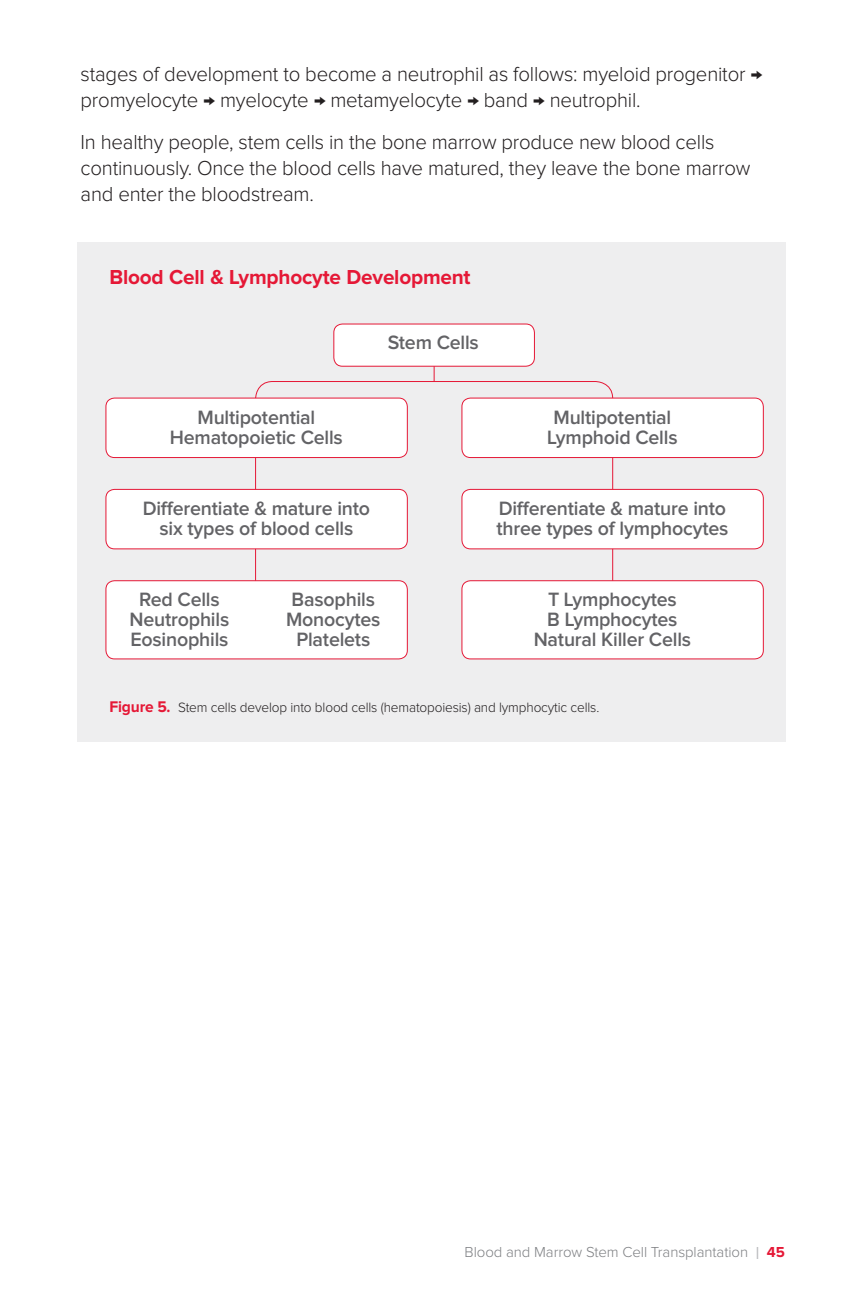
<style>
.page{position:relative;width:864px;height:1296px;background:#fff}
.page>*{position:absolute;margin:0;border:0;box-sizing:border-box;transform-origin:0 0}
.Body_text{font:300 21px/26px "Proxima Nova";letter-spacing:-.01em;color:#231f20}
.t1{font:700 21px "Proxima Nova";letter-spacing:-.01em;color:#e51836}
.t2{font:600 20px/20px "Proxima Nova";letter-spacing:-.01em;color:#636366;text-align:center}
.t3{font:300 15px "Proxima Nova";letter-spacing:-.005em;color:#7d7f82}
.Body_text-2{font:300 14px "Proxima Nova";letter-spacing:-.01em;color:#231f20}
.s1{font-weight:700;font-size:16px;color:#e51836}
.s2{font-weight:400;font-size:18px;color:#babbbe}
.s3{font-weight:700;color:#e51836}
</style>
<div class="page">
<div style="left:78px;top:242px;width:708px;height:500px;background:#eeeeef"></div>
<svg style="left:255px;top:381px;width:359px;height:204px"></svg>
<hr style="left:434px;top:347px;width:1px;height:34px;background:#e51836">
<div style="left:334px;top:324px;width:200px;height:42px;background:#fff;border-radius:9px"></div>
<div style="left:333px;top:324px;width:202px;height:43px;border:1px solid #e51836;border-radius:9px"></div>
<div style="left:106px;top:398px;width:301px;height:60px;background:#fff;border-radius:9px"></div>
<div style="left:105px;top:398px;width:303px;height:60px;border:1px solid #e51836;border-radius:9px"></div>
<div style="left:462px;top:398px;width:301px;height:60px;background:#fff;border-radius:9px"></div>
<div style="left:461px;top:398px;width:303px;height:60px;border:1px solid #e51836;border-radius:9px"></div>
<div style="left:106px;top:489px;width:301px;height:60px;background:#fff;border-radius:9px"></div>
<div style="left:105px;top:489px;width:303px;height:60px;border:1px solid #e51836;border-radius:9px"></div>
<div style="left:462px;top:489px;width:301px;height:60px;background:#fff;border-radius:9px"></div>
<div style="left:461px;top:489px;width:303px;height:60px;border:1px solid #e51836;border-radius:9px"></div>
<div style="left:106px;top:581px;width:301px;height:78px;background:#fff;border-radius:9px"></div>
<div style="left:105px;top:580px;width:303px;height:79px;border:1px solid #e51836;border-radius:9px"></div>
<div style="left:462px;top:581px;width:301px;height:78px;background:#fff;border-radius:9px"></div>
<div style="left:461px;top:580px;width:303px;height:79px;border:1px solid #e51836;border-radius:9px"></div>
<p class="Body_text" style="left:81px;top:62px;width:683px">stages of development to become a neutrophil as follows: myeloid progenitor → promyelocyte → myelocyte → metamyelocyte → band → neutrophil.</p>
<p class="Body_text" style="left:81px;top:130px;width:671px">In healthy people, stem cells in the bone marrow produce new blood cells continuously. Once the blood cells have matured, they leave the bone marrow and enter the bloodstream.</p>
<p class="t1" style="left:109px;top:268px;width:363px">Blood Cell &amp; Lymphocyte Development</p>
<p class="t2" style="left:388px;top:333px;width:93px">Stem Cells</p>
<p class="t2" style="left:170px;top:408px;width:174px">Multipotential<br>Hematopoietic Cells</p>
<p class="t2" style="left:547px;top:408px;width:132px">Multipotential<br>Lymphoid Cells</p>
<p class="t2" style="left:143px;top:499px;width:229px">Differentiate &amp; mature into six types of blood cells</p>
<p class="t2" style="left:496px;top:499px;width:233px;text-align:left">Differentiate &amp; mature into three types of lymphocytes</p>
<p class="t2" style="left:130px;top:590px;width:101px">Red Cells<br>Neutrophils<br>Eosinophils</p>
<p class="t2" style="left:286px;top:590px;width:96px">Basophils<br>Monocytes<br>Platelets</p>
<p class="t2" style="left:534px;top:590px;width:159px">T Lymphocytes<br>B Lymphocytes<br>Natural Killer Cells</p>
<p class="Body_text-2" style="left:109px;top:701px;width:491px"><span class="s1">Figure 5.</span> Stem cells develop into blood cells (hematopoiesis) and lymphocytic cells.</p>
<p class="t3" style="left:465px;top:1246px;width:322px">Blood and Marrow Stem Cell Transplantation <span class="s2">I</span> <span class="s3">45</span></p>
</div>
